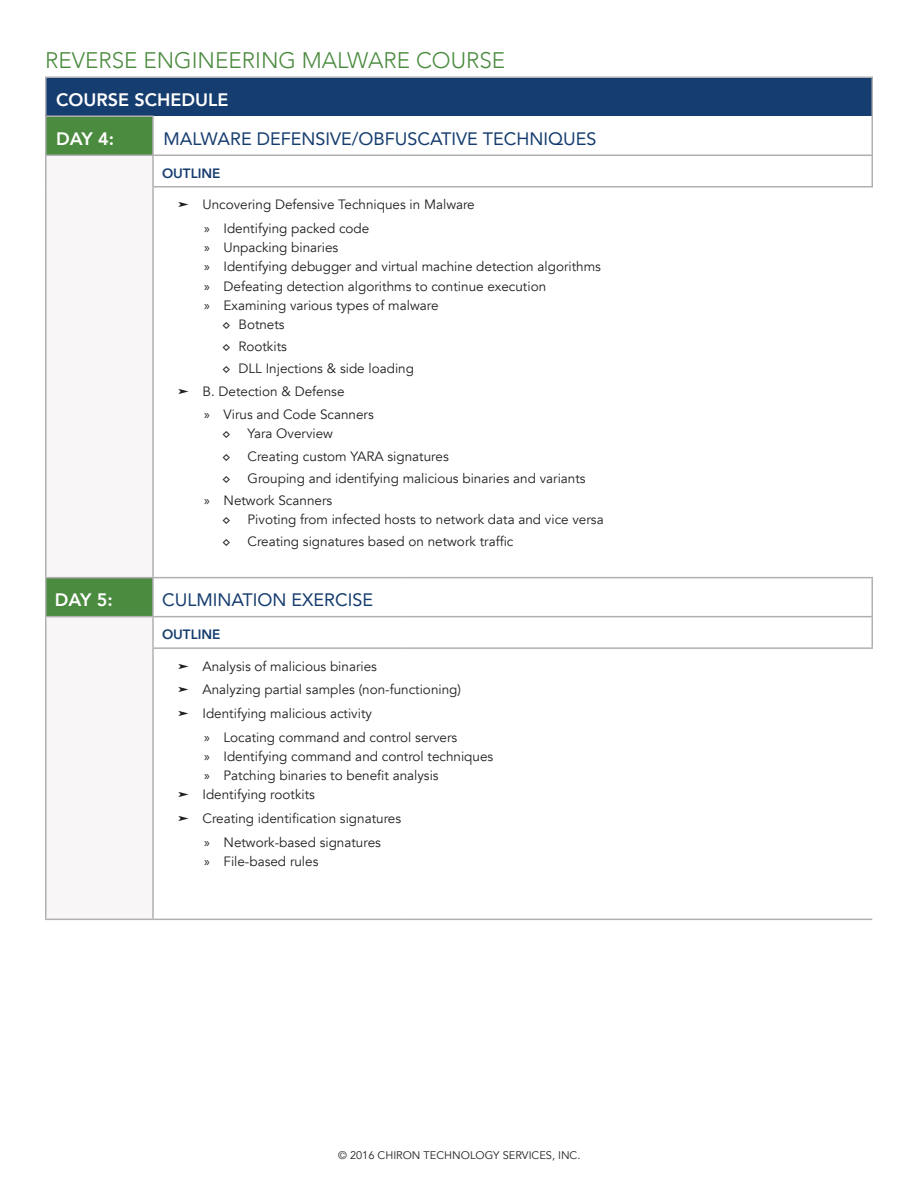
<style>
.page{position:relative;width:918px;height:1188px;background:#fff}
.page>*{position:absolute;margin:0;border:0;box-sizing:border-box;transform-origin:0 0}
.Heading{font:300 22.5px "Avenir";color:#4b8b3f}
.heading_lv3{font:18px "Avenir";color:#163d6f}
.Heading_lv2{font:800 18px "Avenir";color:#fff}
.t1{font:13.5px "Avenir";color:#231f20}
.heading_lvl5{font:800 13.5px "Avenir";color:#163d6f}
.t2{font:13.5px "Lucida Sans";color:#231f20}
.t3{font:11.1px "Avenir";color:#231f20}
.s1{font-family:"Monotype Sorts"}
.s2{font-family:"Myriad Pro"}
.s3{font-family:"Lucida Sans"}
</style>
<div class="page">
<div style="left:46px;top:77px;width:826px;height:39px;background:#163d6f"></div>
<div style="left:46px;top:117px;width:106px;height:38px;background:#4b8b3f"></div>
<svg style="left:46px;top:156px;width:106px;height:763px;fill:#f9f6f7"></svg>
<hr style="left:407px;top:577px;width:466px;height:1px;background:#b0b0b4">
<hr style="left:407px;top:616px;width:466px;height:1px;background:#b0b0b4">
<hr style="left:45px;top:116px;width:109px;height:1px;background:#b0b0b4">
<hr style="left:45px;top:155px;width:108px;height:1px;background:#b0b0b4">
<hr style="left:153px;top:155px;width:254px;height:1px;background:#b0b0b4">
<hr style="left:407px;top:155px;width:466px;height:1px;background:#b0b0b4">
<hr style="left:152px;top:186px;width:255px;height:2px;background:#b0b0b4">
<hr style="left:407px;top:186px;width:466px;height:2px;background:#b0b0b4">
<hr style="left:45px;top:577px;width:108px;height:1px;background:#b0b0b4">
<hr style="left:153px;top:577px;width:254px;height:1px;background:#b0b0b4">
<hr style="left:45px;top:616px;width:108px;height:1px;background:#b0b0b4">
<hr style="left:153px;top:616px;width:254px;height:1px;background:#b0b0b4">
<hr style="left:152px;top:647px;width:255px;height:2px;background:#b0b0b4">
<hr style="left:407px;top:647px;width:466px;height:2px;background:#b0b0b4">
<hr style="left:45px;top:919px;width:108px;height:1px;background:#b0b0b4">
<hr style="left:153px;top:919px;width:254px;height:1px;background:#b0b0b4">
<hr style="left:407px;top:919px;width:465px;height:1px;background:#b0b0b4">
<hr style="left:152px;top:117px;width:2px;height:38px;background:#b0b0b4">
<hr style="left:152px;top:156px;width:2px;height:30px;background:#b0b0b4">
<hr style="left:152px;top:188px;width:2px;height:389px;background:#b0b0b4">
<hr style="left:152px;top:578px;width:2px;height:38px;background:#b0b0b4">
<hr style="left:152px;top:617px;width:2px;height:30px;background:#b0b0b4">
<hr style="left:152px;top:649px;width:2px;height:270px;background:#b0b0b4">
<hr style="left:45px;top:77px;width:108px;height:1px;background:#b0b0b4">
<hr style="left:45px;top:78px;width:1px;height:38px;background:#b0b0b4">
<hr style="left:153px;top:77px;width:254px;height:1px;background:#b0b0b4">
<hr style="left:407px;top:77px;width:466px;height:1px;background:#b0b0b4">
<hr style="left:872px;top:78px;width:1px;height:38px;background:#b0b0b4">
<hr style="left:45px;top:117px;width:1px;height:38px;background:#b0b0b4">
<hr style="left:872px;top:116px;width:1px;height:39px;background:#b0b0b4">
<hr style="left:45px;top:156px;width:1px;height:31px;background:#b0b0b4">
<hr style="left:872px;top:156px;width:1px;height:30px;background:#b0b0b4">
<hr style="left:45px;top:187px;width:1px;height:390px;background:#b0b0b4">
<hr style="left:45px;top:578px;width:1px;height:38px;background:#b0b0b4">
<hr style="left:872px;top:578px;width:1px;height:38px;background:#b0b0b4">
<hr style="left:45px;top:617px;width:1px;height:31px;background:#b0b0b4">
<hr style="left:872px;top:617px;width:1px;height:30px;background:#b0b0b4">
<hr style="left:45px;top:648px;width:1px;height:271px;background:#b0b0b4">
<p class="Heading" style="left:45px;top:46px;width:462px">REVERSE ENGINEERING MALWARE COURSE</p>
<p class="Heading_lv2" style="left:56px;top:85px;width:174px">COURSE SCHEDULE</p>
<p class="Heading_lv2" style="left:56px;top:124px;width:59px">DAY 4:</p>
<p class="heading_lv3" style="left:164px;top:124px;width:435px">MALWARE DEFENSIVE/OBFUSCATIVE TECHNIQUES</p>
<p class="heading_lvl5" style="left:162px;top:163px;width:60px">OUTLINE</p>
<p class="t1" style="left:177px;top:197px;width:299px"><span class="s1">³</span> Uncovering Defensive Techniques in Malware</p>
<p class="t1" style="left:204px;top:220px;width:167px"><span class="s2">»</span> Identifying packed code</p>
<p class="t1" style="left:204px;top:239px;width:136px"><span class="s2">»</span> Unpacking binaries</p>
<p class="t1" style="left:204px;top:259px;width:399px"><span class="s2">»</span> Identifying debugger and virtual machine detection algorithms</p>
<p class="t1" style="left:204px;top:278px;width:344px"><span class="s2">»</span> Defeating detection algorithms to continue execution</p>
<p class="t1" style="left:204px;top:297px;width:236px"><span class="s2">»</span> Examining various types of malware</p>
<p class="t1" style="left:222px;top:316px;width:64px"><span class="s3">◊</span> Botnets</p>
<p class="t1" style="left:222px;top:338px;width:66px"><span class="s3">◊</span> Rootkits</p>
<p class="t1" style="left:222px;top:361px;width:194px"><span class="s3">◊</span> DLL Injections &amp; side loading</p>
<p class="t1" style="left:177px;top:383px;width:169px"><span class="s1">³</span> B. Detection &amp; Defense</p>
<p class="t1" style="left:204px;top:407px;width:171px"><span class="s2">»</span> Virus and Code Scanners</p>
<p class="t2" style="left:222px;top:426px;width:10px">◊</p>
<p class="t1" style="left:248px;top:426px;width:87px">Yara Overview</p>
<p class="t2" style="left:222px;top:448px;width:10px">◊</p>
<p class="t1" style="left:248px;top:448px;width:203px">Creating custom YARA signatures</p>
<p class="t2" style="left:222px;top:470px;width:10px">◊</p>
<p class="t1" style="left:248px;top:470px;width:340px">Grouping and identifying malicious binaries and variants</p>
<p class="t1" style="left:204px;top:492px;width:130px"><span class="s2">»</span> Network Scanners</p>
<p class="t2" style="left:222px;top:512px;width:10px">◊</p>
<p class="t1" style="left:248px;top:512px;width:358px">Pivoting from infected hosts to network data and vice versa</p>
<p class="t2" style="left:222px;top:534px;width:10px">◊</p>
<p class="t1" style="left:248px;top:534px;width:267px">Creating signatures based on network traffic</p>
<p class="Heading_lv2" style="left:55px;top:586px;width:59px">DAY 5:</p>
<p class="heading_lv3" style="left:162px;top:585px;width:213px">CULMINATION EXERCISE</p>
<p class="heading_lvl5" style="left:162px;top:624px;width:60px">OUTLINE</p>
<p class="t1" style="left:177px;top:658px;width:202px"><span class="s1">³</span> Analysis of malicious binaries</p>
<p class="t1" style="left:177px;top:682px;width:286px"><span class="s1">³</span> Analyzing partial samples (non-functioning)</p>
<p class="t1" style="left:177px;top:705px;width:197px"><span class="s1">³</span> Identifying malicious activity</p>
<p class="t1" style="left:204px;top:729px;width:255px"><span class="s2">»</span> Locating command and control servers</p>
<p class="t1" style="left:204px;top:748px;width:291px"><span class="s2">»</span> Identifying command and control techniques</p>
<p class="t1" style="left:204px;top:767px;width:236px"><span class="s2">»</span> Patching binaries to benefit analysis</p>
<p class="t1" style="left:177px;top:787px;width:140px"><span class="s1">³</span> Identifying rootkits</p>
<p class="t1" style="left:177px;top:810px;width:226px"><span class="s1">³</span> Creating identification signatures</p>
<p class="t1" style="left:204px;top:834px;width:178px"><span class="s2">»</span> Network-based signatures</p>
<p class="t1" style="left:204px;top:853px;width:116px"><span class="s2">»</span> File-based rules</p>
<p class="t3" style="left:338px;top:1148px;width:244px">© 2016 CHIRON TECHNOLOGY SERVICES, INC.</p>
</div>
